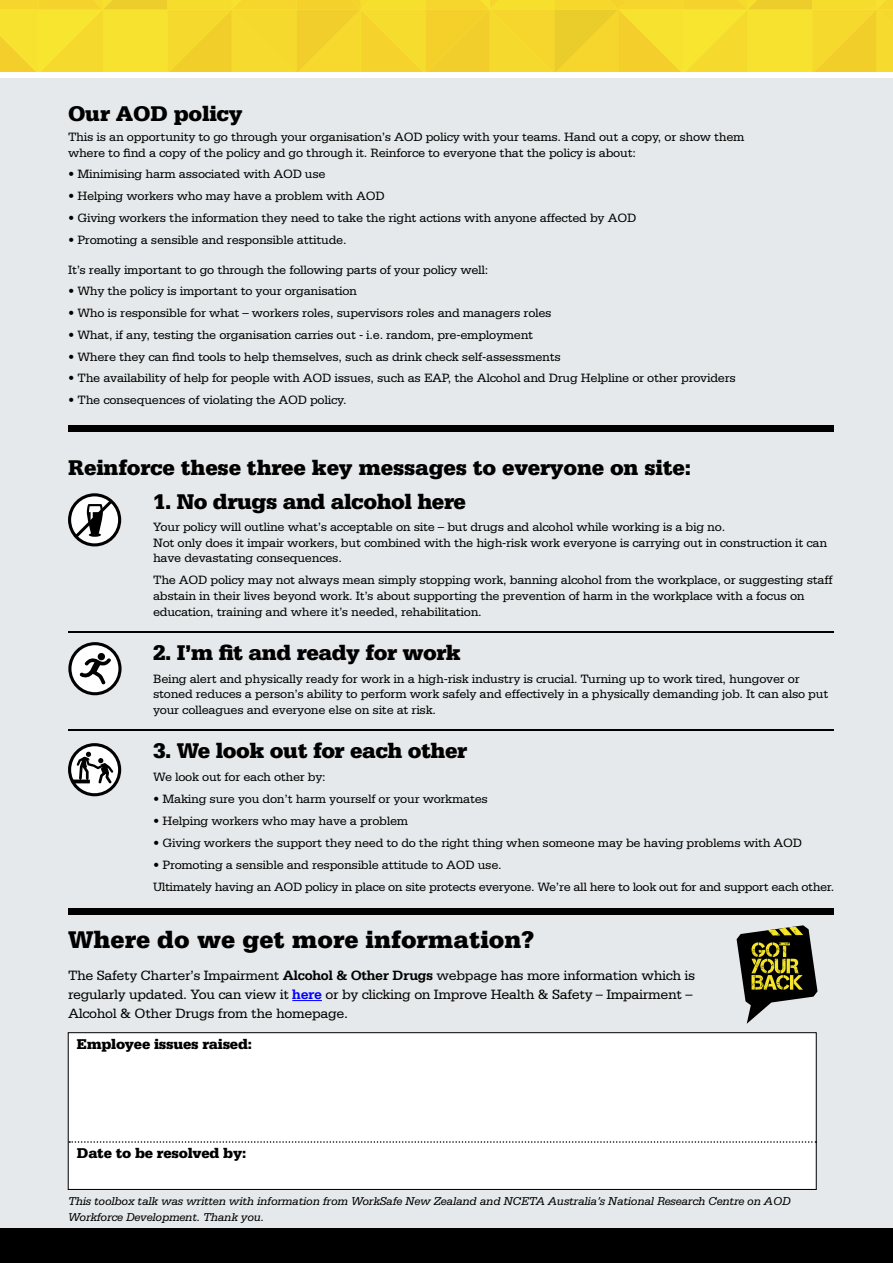
<style>
.page{position:relative;width:893px;height:1263px;background:#fff}
.page>*{position:absolute;margin:0;border:0;box-sizing:border-box;transform-origin:0 0}
.t1{font:900 25.5px "Serifa";color:#000}
.t2{font:900 22.5px "Serifa";letter-spacing:-.01em;color:#000}
.t3{font:900 15px "Serifa";letter-spacing:-.015em;color:#000}
.t4{font:14.25px/18.8px "Serifa";letter-spacing:-.02em;color:#000}
.t5{font:12.75px/15.8px "Serifa";letter-spacing:-.02em;color:#000}
.t6{font:italic 12px/15.8px "Serifa";letter-spacing:-.02em;color:#000}
.s1{font-weight:700}
.s2{font-weight:700;color:#00f}
</style>
<div class="page">
<div style="left:0;top:0;width:893px;height:1238px;background:#e6e9eb"></div>
<div style="left:0;top:1229px;width:893px;height:34px;background:#000"></div>
<svg style="left:0;top:0;width:893px;height:72px;background:#f5d82c"></svg>
<div style="left:68px;top:425px;width:765px;height:7px;background:#000"></div>
<div style="left:0;top:72px;width:893px;height:6px;background:#fff"></div>
<div style="left:70px;top:1034px;width:744px;height:153px;background:#fff"></div>
<svg style="left:70px;top:1141px;width:744px;height:2px"></svg>
<div style="left:68px;top:1032px;width:748px;height:157px;border:1px solid #000"></div>
<svg style="left:70px;top:495px;width:50px;height:50px"></svg>
<div style="left:68px;top:493px;width:53px;height:53px;border:3px solid #000;border-radius:50%"></div>
<svg style="left:70px;top:745px;width:50px;height:50px"></svg>
<div style="left:68px;top:743px;width:53px;height:53px;border:3px solid #000;border-radius:50%"></div>
<svg style="left:74px;top:498px;width:40px;height:40px;background:#acacac"></svg>
<svg style="left:70px;top:644px;width:50px;height:50px"></svg>
<div style="left:68px;top:642px;width:54px;height:53px;border:3px solid #000;border-radius:50%"></div>
<div style="left:98px;top:653px;width:7px;height:7px;background:#000;border-radius:50%"></div>
<svg style="left:79px;top:657px;width:32px;height:27px"></svg>
<hr style="left:68px;top:631px;width:765px;height:2px;background:#000">
<hr style="left:68px;top:729px;width:765px;height:2px;background:#000">
<svg style="left:72px;top:752px;width:41px;height:31px"></svg>
<div style="left:68px;top:908px;width:765px;height:7px;background:#000"></div>
<svg style="left:737px;top:925px;width:80px;height:99px"></svg>
<hr style="left:292px;top:1000px;width:30px;height:1px;background:#00f">
<h2 class="t2" style="left:68px;top:100px;width:176px">Our AOD policy</h2>
<p class="t5" style="left:68px;top:129px;width:678px">This is an opportunity to go through your organisation’s AOD policy with your teams. Hand out a copy, or show them where to find a copy of the policy and go through it. Reinforce to everyone that the policy is about:</p>
<p class="t5" style="left:68px;top:166px;width:259px">• Minimising harm associated with AOD use</p>
<p class="t5" style="left:68px;top:188px;width:318px">• Helping workers who may have a problem with AOD</p>
<p class="t5" style="left:68px;top:210px;width:570px">• Giving workers the information they need to take the right actions with anyone affected by AOD</p>
<p class="t5" style="left:68px;top:231px;width:280px">• Promoting a sensible and responsible attitude.</p>
<p class="t5" style="left:68px;top:262px;width:422px">It’s really important to go through the following parts of your policy well:</p>
<p class="t5" style="left:68px;top:283px;width:290px">• Why the policy is important to your organisation</p>
<p class="t5" style="left:68px;top:305px;width:485px">• Who is responsible for what – workers roles, supervisors roles and managers roles</p>
<p class="t5" style="left:68px;top:327px;width:467px">• What, if any, testing the organisation carries out - i.e. random, pre-employment</p>
<p class="t5" style="left:68px;top:348px;width:494px">• Where they can find tools to help themselves, such as drink check self-assessments</p>
<p class="t5" style="left:68px;top:370px;width:669px">• The availability of help for people with AOD issues, such as EAP, the Alcohol and Drug Helpline or other providers</p>
<p class="t5" style="left:68px;top:392px;width:280px">• The consequences of violating the AOD policy.</p>
<h2 class="t2" style="left:68px;top:454px;width:624px">Reinforce these three key messages to everyone on site:</h2>
<h2 class="t2" style="left:153px;top:488px;width:314px">1. No drugs and alcohol here</h2>
<p class="t5" style="left:153px;top:519px;width:676px">Your policy will outline what’s acceptable on site – but drugs and alcohol while working is a big no.<br>Not only does it impair workers, but combined with the high-risk work everyone is carrying out in construction it can have devastating consequences.</p>
<p class="t5" style="left:153px;top:572px;width:681px">The AOD policy may not always mean simply stopping work, banning alcohol from the workplace, or suggesting staff abstain in their lives beyond work. It’s about supporting the prevention of harm in the workplace with a focus on education, training and where it’s needed, rehabilitation.</p>
<h2 class="t2" style="left:153px;top:640px;width:309px">2. I’m fit and ready for work</h2>
<p class="t5" style="left:153px;top:670px;width:677px">Being alert and physically ready for work in a high-risk industry is crucial. Turning up to work tired, hungover or stoned reduces a person’s ability to perform work safely and effectively in a physically demanding job. It can also put your colleagues and everyone else on site at risk.</p>
<h2 class="t2" style="left:153px;top:738px;width:316px">3. We look out for each other</h2>
<p class="t5" style="left:153px;top:768px;width:174px">We look out for each other by:</p>
<p class="t5" style="left:153px;top:790px;width:336px">• Making sure you don’t harm yourself or your workmates</p>
<p class="t5" style="left:153px;top:813px;width:257px">• Helping workers who may have a problem</p>
<p class="t5" style="left:153px;top:835px;width:651px">• Giving workers the support they need to do the right thing when someone may be having problems with AOD</p>
<p class="t5" style="left:153px;top:854px;width:683px;line-height:22.2px">• Promoting a sensible and responsible attitude to AOD use.<br>Ultimately having an AOD policy in place on site protects everyone. We’re all here to look out for and support each other.</p>
<h1 class="t1" style="left:68px;top:925px;width:468px">Where do we get more information?</h1>
<p class="t4" style="left:68px;top:966px;width:629px">The Safety Charter’s Impairment <span class="s1">Alcohol &amp; Other Drugs</span> webpage has more information which is regularly updated. You can view it <span class="s2">here</span> or by clicking on Improve Health &amp; Safety – Impairment –<br>Alcohol &amp; Other Drugs from the homepage.</p>
<p class="t3" style="left:77px;top:1035px;width:177px">Employee issues raised:</p>
<p class="t3" style="left:77px;top:1144px;width:171px">Date to be resolved by:</p>
<p class="t6" style="left:68px;top:1193px;width:724px">This toolbox talk was written with information from WorkSafe New Zealand and NCETA Australia’s National Research Centre on AOD<br>Workforce Development. Thank you.</p>
</div>
